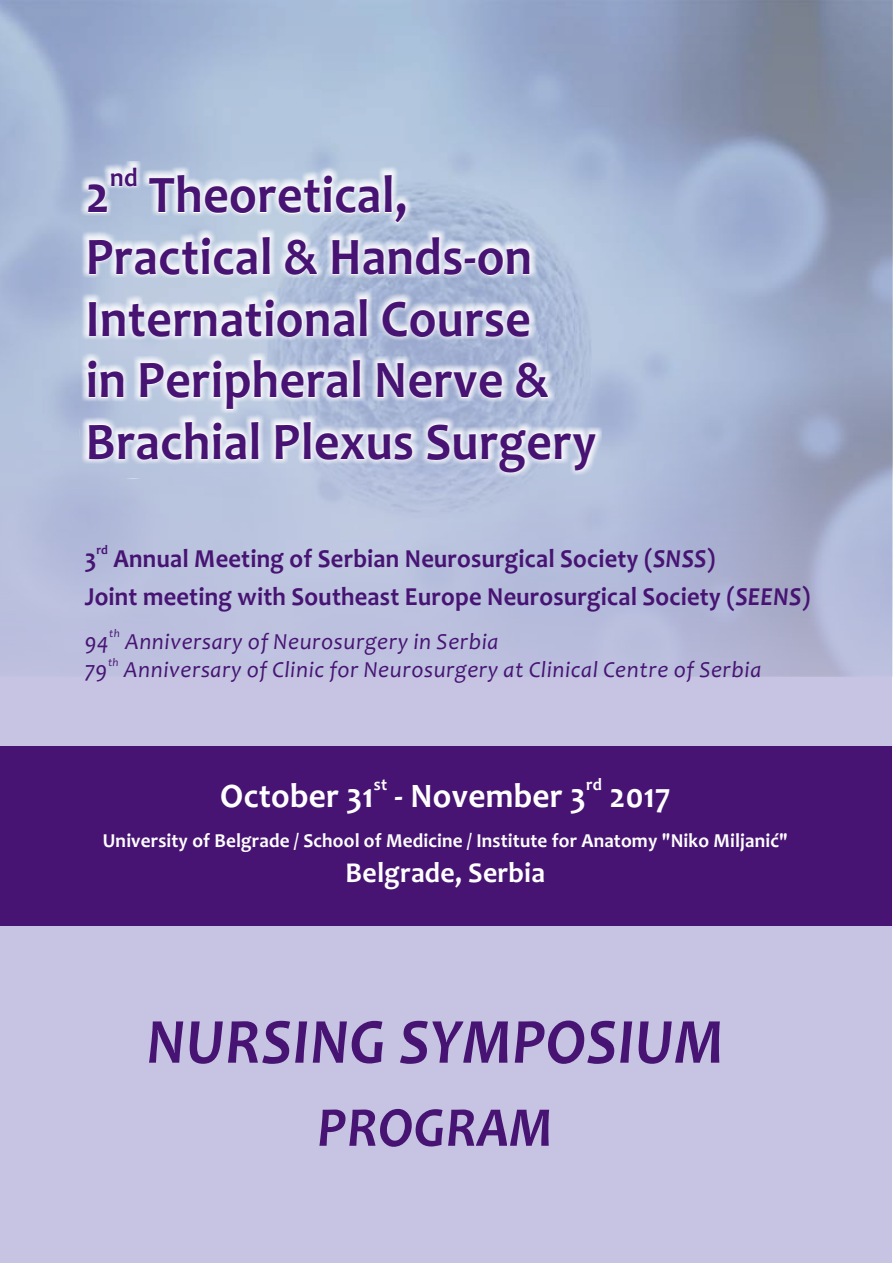
<style>
.page{position:relative;width:893px;height:1263px;background:#fff}
.page>*{position:absolute;margin:0;border:0;box-sizing:border-box;transform-origin:0 0}
.t1{font:italic 700 64.8px "Candara";letter-spacing:.01em;color:#471473;scale:.94 1}
.t2{font:italic 700 56.7px "Candara";letter-spacing:.01em;color:#471473;scale:.94 1}
.t3{font:700 53.25px/61.5px "Candara";letter-spacing:.01em;color:#471473;scale:.93 1}
.t4{font:700 34.65px "Candara";letter-spacing:.01em;color:#fff;scale:.96 1}
.t5{font:700 28.95px "Candara";letter-spacing:.01em;color:#fff;scale:.96 1}
.t6{font:700 26.55px "Candara";color:#471473;scale:.93 1}
.t7{font:700 26.1px/38.4px "Candara";letter-spacing:.01em;color:#471473;scale:.94 1}
.t8{font:italic 23.1px "Candara";letter-spacing:.025em;color:#471473}
.t9{font:700 19.95px "Candara";letter-spacing:.01em;color:#fff;scale:.96 1}
.t10{font:700 17.25px "Candara";color:#fff;scale:.96 1}
.t11{font:700 13.05px "Candara";color:#471473;scale:.94 1}
.t12{font:italic 11.55px "Candara";color:#471473}
.s1{font-style:italic}
</style>
<div class="page">
<div style="left:0;top:0;width:891px;height:1263px;background:#c7c4e3"></div>
<img style="left:0;top:0;width:893px;height:677px">
<div style="left:75px;top:535px;width:751px;height:87px;background:#fff;opacity:.49"></div>
<div style="left:80px;top:161px;width:522px;height:317px;background:#fff;opacity:.82"></div>
<div style="left:0;top:746px;width:891px;height:179px;background:#471473"></div>
<p class="t6" style="left:110px;top:167px;width:31px">nd</p>
<h3 class="t3" style="left:86px;top:170px;width:551px">2 Theoretical,<br>Practical &amp; Hands-on<br>International Course<br>in Peripheral Nerve &amp;<br>Brachial Plexus Surgery</h3>
<p class="t11" style="left:96px;top:544px;width:14px">rd</p>
<p class="t7" style="left:85px;top:542px;width:774px">3 Annual Meeting of Serbian Neurosurgical Society (<span class="s1">SNSS</span>)<br>Joint meeting with Southeast Europe Neurosurgical Society (<span class="s1">SEENS</span>)</p>
<p class="t12" style="left:109px;top:629px;width:12px">th</p>
<p class="t8" style="left:85px;top:632px;width:415px">94 Anniversary of Neurosurgery in Serbia</p>
<p class="t12" style="left:108px;top:657px;width:12px">th</p>
<p class="t8" style="left:85px;top:661px;width:678px">79 Anniversary of Clinic for Neurosurgery at Clinical Centre of Serbia</p>
<p class="t10" style="left:374px;top:777px;width:15px">st</p>
<p class="t10" style="left:586px;top:777px;width:18px">rd</p>
<h3 class="t4" style="left:220px;top:782px;width:471px">October 31 - November 3 2017</h3>
<p class="t9" style="left:103px;top:832px;width:715px">University of Belgrade / School of Medicine / Institute for Anatomy "Niko Miljanić"</p>
<p class="t5" style="left:346px;top:861px;width:209px">Belgrade, Serbia</p>
<h1 class="t1" style="left:147px;top:1016px;width:615px">NURSING SYMPOSIUM</h1>
<h2 class="t2" style="left:317px;top:1105px;width:252px">PROGRAM</h2>
</div>
